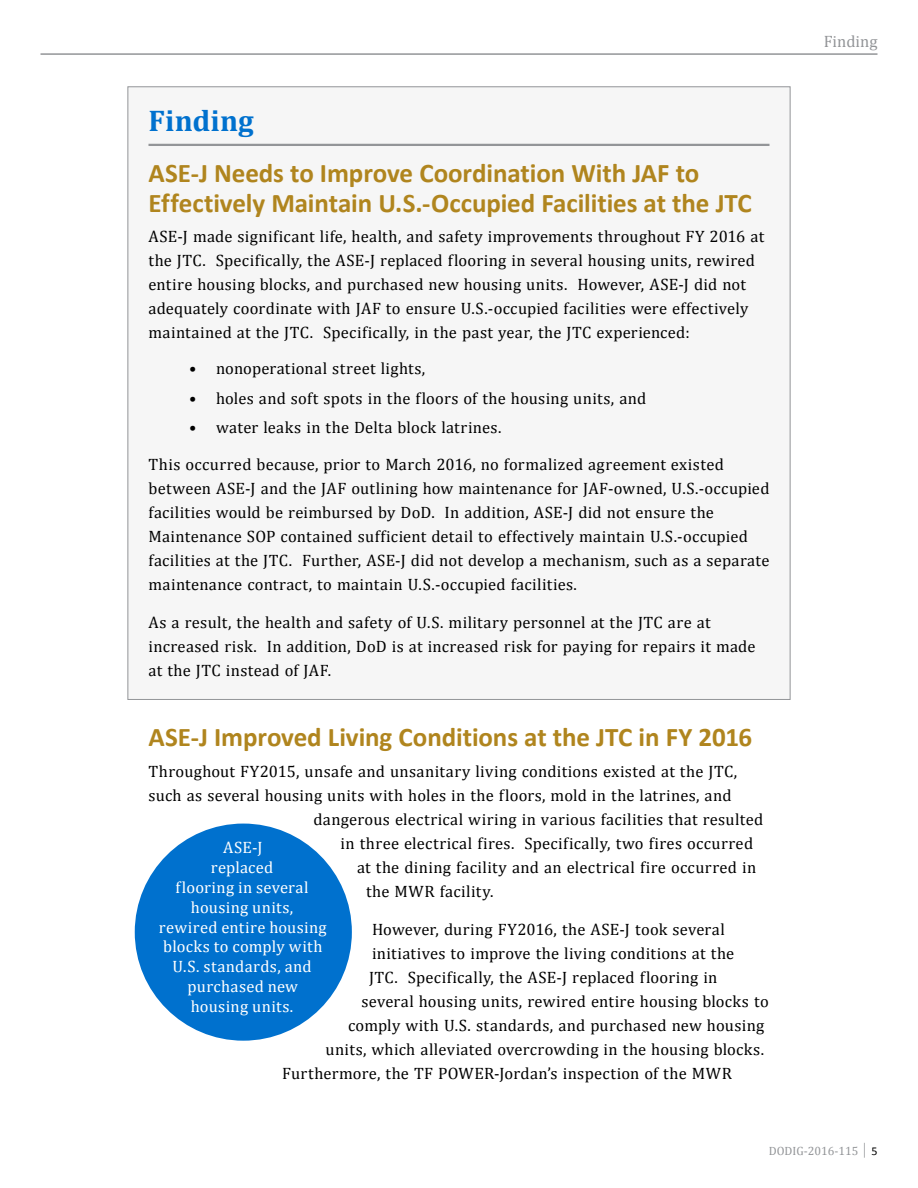
<style>
.page{position:relative;width:918px;height:1188px;background:#fff}
.page>*{position:absolute;margin:0;border:0;box-sizing:border-box;transform-origin:0 0}
.Heading_1{font:700 30px "Cambria";letter-spacing:.005em;color:#0071ce}
.Heading_2{font:700 27px/30px "Calibri";letter-spacing:-.005em;color:#b0851e}
.Body{font:16.5px/24px "Cambria";letter-spacing:.02em;color:#000}
.t1{font:16.5px/19.8px "Cambria";letter-spacing:.015em;color:#fff;text-align:center}
.t2{font:16.5px "Cambria";color:#939598}
.t3{font:12px "Cambria";color:#939598}
.s1{font-family:"Calibri";color:#000}
</style>
<div class="page">
<hr style="left:40px;top:53px;width:838px;height:2px;background:#939598">
<div style="left:128px;top:86px;width:663px;height:614px;background:#f6f6f6;border:1px solid #939598"></div>
<hr style="left:148px;top:144px;width:622px;height:2px;background:#939598">
<div style="left:135px;top:824px;width:217px;height:217px;background:#0071ce;border-radius:50%"></div>
<p class="Heading_1" style="left:148px;top:100px;width:107px">Finding</p>
<p class="Heading_2" style="left:148px;top:157px;width:605px">ASE-J Needs to Improve Coordination With JAF to<br>Effectively Maintain U.S.‑Occupied Facilities at the JTC</p>
<p class="Body" style="left:148px;top:225px;width:617px">ASE-J made significant life, health, and safety improvements throughout FY 2016 at the JTC. Specifically, the ASE-J replaced flooring in several housing units, rewired entire housing blocks, and purchased new housing units. However, ASE-J did not adequately coordinate with JAF to ensure U.S.‑occupied facilities were effectively maintained at the JTC. Specifically, in the past year, the JTC experienced:</p>
<p class="Body" style="left:189px;top:357px;width:238px">• nonoperational street lights,</p>
<p class="Body" style="left:189px;top:386px;width:459px">• holes and soft spots in the floors of the housing units, and</p>
<p class="Body" style="left:189px;top:415px;width:314px">• water leaks in the Delta block latrines.</p>
<p class="Body" style="left:148px;top:453px;width:623px">This occurred because, prior to March 2016, no formalized agreement existed between ASE-J and the JAF outlining how maintenance for JAF‑owned, U.S.-occupied facilities would be reimbursed by DoD. In addition, ASE-J did not ensure the Maintenance SOP contained sufficient detail to effectively maintain U.S.-occupied facilities at the JTC. Further, ASE‑J did not develop a mechanism, such as a separate maintenance contract, to maintain U.S.-occupied facilities.</p>
<p class="Body" style="left:148px;top:610px;width:608px">As a result, the health and safety of U.S. military personnel at the JTC are at increased risk. In addition, DoD is at increased risk for paying for repairs it made at the JTC instead of JAF.</p>
<p class="Heading_2" style="left:148px;top:721px;width:605px">ASE-J Improved Living Conditions at the JTC in FY 2016</p>
<p class="Body" style="left:148px;top:759px;width:590px">Throughout FY2015, unsafe and unsanitary living conditions existed at the JTC,</p>
<p class="Body" style="left:148px;top:783px;width:585px">such as several housing units with holes in the floors, mold in the latrines, and</p>
<p class="Body" style="left:314px;top:807px;width:451px">dangerous electrical wiring in various facilities that resulted</p>
<p class="Body" style="left:340px;top:831px;width:414px">in three electrical fires. Specifically, two fires occurred</p>
<p class="Body" style="left:357px;top:855px;width:401px">at the dining facility and an electrical fire occurred in</p>
<p class="Body" style="left:366px;top:879px;width:129px">the MWR facility.</p>
<p class="Body" style="left:372px;top:917px;width:354px">However, during FY2016, the ASE-J took several</p>
<p class="Body" style="left:372px;top:941px;width:364px">initiatives to improve the living conditions at the</p>
<p class="Body" style="left:369px;top:965px;width:350px">JTC. Specifically, the ASE-J replaced flooring in</p>
<p class="Body" style="left:362px;top:989px;width:409px">several housing units, rewired entire housing blocks to</p>
<p class="Body" style="left:348px;top:1013px;width:418px">comply with U.S. standards, and purchased new housing</p>
<p class="Body" style="left:326px;top:1037px;width:440px">units, which alleviated overcrowding in the housing blocks.</p>
<p class="Body" style="left:282px;top:1061px;width:452px">Furthermore, the TF POWER-Jordan’s inspection of the MWR</p>
<p class="t1" style="left:159px;top:838px;width:169px">ASE-J<br>replaced<br>flooring in several housing units,<br>rewired entire housing blocks to comply with<br>U.S. standards, and purchased new housing units.</p>
<p class="t2" style="left:824px;top:31px;width:55px">Finding</p>
<p class="t3" style="left:769px;top:1143px;width:110px">DODIG-2016-115 │ <span class="s1">5</span></p>
</div>
